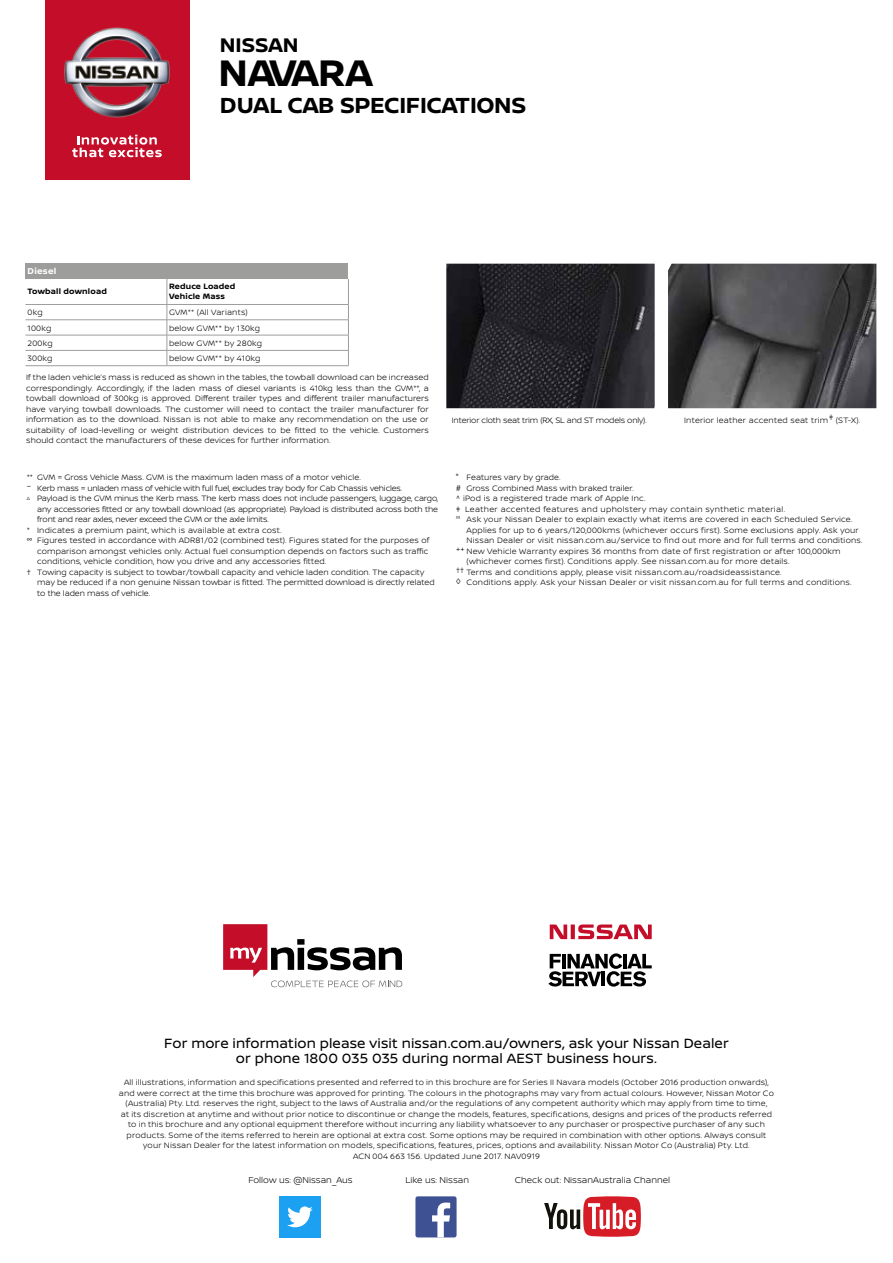
<style>
.page{position:relative;width:893px;height:1263px;background:#fff}
.page>*{position:absolute;margin:0;border:0;box-sizing:border-box;transform-origin:0 0}
.t1{font:700 39.3px "Nissan Brand";letter-spacing:-.015em;color:#000}
.t2{font:700 23.25px "Nissan Brand";letter-spacing:-.01em;color:#000}
.t3{font:700 21px "Nissan Brand";color:#000}
.t4{font:14.25px/15px "Nissan Brand";letter-spacing:.005em;color:#000;text-align:center}
.t5{font:300 9px "Nissan Brand";letter-spacing:.005em;color:#000}
.t6{font:700 9px "Nissan Brand";letter-spacing:.025em;color:#fff}
.t7{font:300 8.25px/10.5px "Nissan Brand";letter-spacing:.02em;color:#000;text-align:center}
.t8{font:300 8.25px "Nissan Brand";letter-spacing:-.015em;color:#000}
.t9{font:300 8.25px "Nissan Brand";letter-spacing:-.005em;color:#000}
.t10{font:300 8.25px "Nissan Brand";letter-spacing:.02em;color:#000;scale:.95 1}
.t11{font:300 8.25px "Nissan Brand";letter-spacing:.04em;color:#000}
.t12{font:700 8.25px/10.5px "Nissan Brand";letter-spacing:.02em;color:#000}
</style>
<div class="page">
<svg style="left:548px;top:953px;width:104px;height:34px"></svg>
<svg style="left:571px;top:924px;width:4px;height:15px"></svg>
<svg style="left:550px;top:924px;width:17px;height:15px"></svg>
<svg style="left:578px;top:924px;width:74px;height:15px"></svg>
<svg style="left:223px;top:924px;width:179px;height:63px"></svg>
<div style="left:45px;top:0;width:144px;height:179px;background:#c40e29"></div>
<svg style="left:72px;top:135px;width:90px;height:22px"></svg>
<img style="left:64px;top:27px;width:106px;height:91px">
<div style="left:26px;top:264px;width:322px;height:15px;background:#9d9d9c"></div>
<hr style="left:26px;top:304px;width:141px;height:1px;background:#9d9d9c">
<hr style="left:167px;top:304px;width:182px;height:1px;background:#9d9d9c">
<hr style="left:26px;top:319px;width:141px;height:1px;background:#9d9d9c">
<hr style="left:167px;top:319px;width:182px;height:1px;background:#9d9d9c">
<hr style="left:26px;top:335px;width:141px;height:1px;background:#9d9d9c">
<hr style="left:167px;top:335px;width:182px;height:1px;background:#9d9d9c">
<hr style="left:26px;top:350px;width:141px;height:1px;background:#9d9d9c">
<hr style="left:167px;top:350px;width:182px;height:1px;background:#9d9d9c">
<svg style="left:167px;top:279px;width:1px;height:86px"></svg>
<hr style="left:26px;top:365px;width:141px;height:1px;background:#9d9d9c">
<hr style="left:167px;top:365px;width:182px;height:1px;background:#9d9d9c">
<svg style="left:348px;top:279px;width:1px;height:86px"></svg>
<img style="left:446px;top:264px;width:209px;height:144px">
<img style="left:668px;top:264px;width:208px;height:144px">
<svg style="left:544px;top:1196px;width:97px;height:41px"></svg>
<div style="left:415px;top:1196px;width:42px;height:41px;background:#3e5293;border-radius:2px"></div>
<svg style="left:432px;top:1202px;width:18px;height:35px"></svg>
<div style="left:279px;top:1196px;width:41px;height:41px;background:#1ca1f2"></div>
<svg style="left:287px;top:1206px;width:26px;height:21px"></svg>
<h3 class="t3" style="left:220px;top:30px;width:80px">NISSAN</h3>
<h1 class="t1" style="left:219px;top:44px;width:156px">NAVARA</h1>
<h2 class="t2" style="left:220px;top:89px;width:308px">DUAL CAB SPECIFICATIONS</h2>
<p class="t6" style="left:28px;top:264px;width:30px">Diesel</p>
<p class="t12" style="left:28px;top:286px;width:81px">Towball download</p>
<p class="t12" style="left:169px;top:280px;width:68px">Reduce Loaded<br>Vehicle Mass</p>
<p class="t7" style="left:28px;top:307px;width:17px">0kg</p>
<p class="t7" style="left:169px;top:307px;width:80px">GVM** (All Variants)</p>
<p class="t7" style="left:28px;top:322px;width:25px">100kg</p>
<p class="t7" style="left:169px;top:322px;width:93px">below GVM** by 130kg</p>
<p class="t7" style="left:28px;top:337px;width:27px">200kg</p>
<p class="t7" style="left:169px;top:337px;width:95px">below GVM** by 280kg</p>
<p class="t7" style="left:28px;top:353px;width:26px">300kg</p>
<p class="t7" style="left:169px;top:353px;width:93px">below GVM** by 410kg</p>
<p class="t7" style="left:26px;top:372px;width:404px;text-align:justify">If the laden vehicle’s mass is reduced as shown in the tables, the towball download can be increased correspondingly. Accordingly, if the laden mass of diesel variants is 410kg less than the GVM**, a towball download of 300kg is approved. Different trailer types and different trailer manufacturers have varying towball downloads. The customer will need to contact the trailer manufacturer for information as to the download. Nissan is not able to make any recommendation on the use or suitability of load-levelling or weight distribution devices to be fitted to the vehicle. Customers should contact the manufacturers of these devices for further information.</p>
<p class="t7" style="left:27px;top:472px;width:336px">** GVM = Gross Vehicle Mass. GVM is the maximum laden mass of a motor vehicle.</p>
<p class="t8" style="left:27px;top:482px;width:377px">~ Kerb mass = unladen mass of vehicle with full fuel, excludes tray body for Cab Chassis vehicles.</p>
<p class="t8" style="left:27px;top:492px;width:413px"><sup>∆</sup> Payload is the GVM minus the Kerb mass. The kerb mass does not include passengers, luggage, cargo,</p>
<p class="t8" style="left:37px;top:503px;width:402px">any accessories fitted or any towball download (as appropriate). Payload is distributed across both the</p>
<p class="t8" style="left:37px;top:513px;width:233px">front and rear axles, never exceed the GVM or the axle limits.</p>
<p class="t7" style="left:27px;top:524px;width:256px">* Indicates a premium paint, which is available at extra cost.</p>
<p class="t7" style="left:27px;top:535px;width:404px">∞ Figures tested in accordance with ADR81/02 (combined test). Figures stated for the purposes of</p>
<p class="t7" style="left:37px;top:545px;width:393px">comparison amongst vehicles only. Actual fuel consumption depends on factors such as traffic</p>
<p class="t7" style="left:37px;top:556px;width:291px">conditions, vehicle condition, how you drive and any accessories fitted.</p>
<p class="t7" style="left:27px;top:566px;width:399px">† Towing capacity is subject to towbar/towball capacity and vehicle laden condition. The capacity</p>
<p class="t9" style="left:37px;top:576px;width:399px">may be reduced if a non genuine Nissan towbar is fitted. The permitted download is directly related</p>
<p class="t9" style="left:37px;top:587px;width:115px">to the laden mass of vehicle.</p>
<p class="t8" style="left:452px;top:415px;width:197px">Interior cloth seat trim (RX, SL and ST models only).</p>
<p class="t7" style="left:684px;top:415px;width:178px">Interior leather accented seat trim‡ (ST-X).</p>
<p class="t7" style="left:456px;top:472px;width:106px">° Features vary by grade.</p>
<p class="t7" style="left:456px;top:482px;width:179px"># Gross Combined Mass with braked trailer.</p>
<p class="t7" style="left:456px;top:493px;width:191px">^ iPod is a registered trade mark of Apple Inc.</p>
<p class="t11" style="left:456px;top:503px;width:331px">‡ Leather accented features and upholstery may contain synthetic material.</p>
<p class="t7" style="left:456px;top:514px;width:398px"><sup>Μ</sup> Ask your Nissan Dealer to explain exactly what items are covered in each Scheduled Service.</p>
<p class="t7" style="left:467px;top:524px;width:394px">Applies for up to 6 years/120,000kms (whichever occurs first). Some exclusions apply. Ask your</p>
<p class="t7" style="left:467px;top:535px;width:398px">Nissan Dealer or visit nissan.com.au/service to find out more and for full terms and conditions.</p>
<p class="t7" style="left:456px;top:545px;width:386px">++ New Vehicle Warranty expires 36 months from date of first registration or after 100,000km</p>
<p class="t7" style="left:467px;top:556px;width:325px">(whichever comes first). Conditions apply. See nissan.com.au for more details.</p>
<p class="t10" style="left:456px;top:566px;width:344px">†† Terms and conditions apply, please visit nissan.com.au/roadsideassistance.</p>
<p class="t7" style="left:456px;top:577px;width:397px">◊ Conditions apply. Ask your Nissan Dealer or visit nissan.com.au for full terms and conditions.</p>
<h3 class="t4" style="left:164px;top:1034px;width:566px">For more information please visit nissan.com.au/owners, ask your Nissan Dealer or phone 1800 035 035 during normal AEST business hours.</h3>
<p class="t7" style="left:119px;top:1077px;width:657px">All illustrations, information and specifications presented and referred to in this brochure are for Series II Navara models (October 2016 production onwards), and were correct at the time this brochure was approved for printing. The colours in the photographs may vary from actual colours. However, Nissan Motor Co (Australia) Pty. Ltd. reserves the right, subject to the laws of Australia and/or the regulations of any competent authority which may apply from time to time,<br>at its discretion at anytime and without prior notice to discontinue or change the models, features, specifications, designs and prices of the products referred to in this brochure and any optional equipment therefore without incurring any liability whatsoever to any purchaser or prospective purchaser of any such products. Some of the items referred to herein are optional at extra cost. Some options may be required in combination with other options. Always consult your Nissan Dealer for the latest information on models, specifications, features, prices, options and availability. Nissan Motor Co (Australia) Pty. Ltd.<br>ACN 004 663 156. Updated June 2017. NAV0919</p>
<p class="t5" style="left:249px;top:1173px;width:106px">Follow us: @Nissan_Aus</p>
<p class="t5" style="left:405px;top:1173px;width:65px">Like us: Nissan</p>
<p class="t5" style="left:515px;top:1173px;width:157px">Check out: NissanAustralia Channel</p>
</div>
